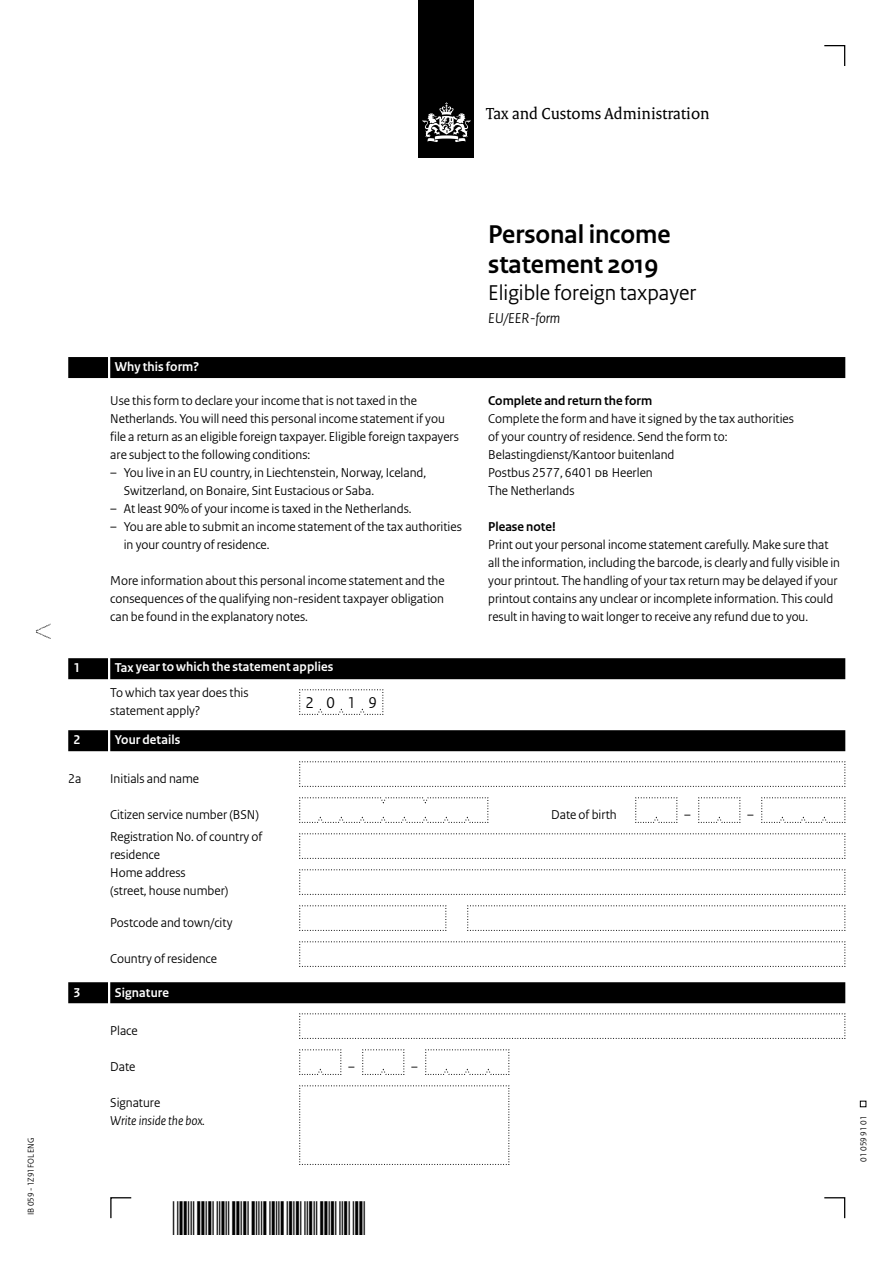
<style>
.page{position:relative;width:893px;height:1263px;background:#fff}
.page>*{position:absolute;margin:0;border:0;box-sizing:border-box;transform-origin:0 0}
.Documentnaam{font:700 27px/30px "Rijksoverheid Sans Heading";color:#000}
.Belastingsoort{font:22.5px "Rijksoverheid Sans Heading";color:#000}
.t1{font:17.25px "Rijksoverheid Serif";color:#000}
.Veld{font:16.5px "Rijksoverheid Sans Heading";color:#000}
.Onderwerp{font:italic 15px "Rijksoverheid Sans Heading";color:#000}
.Gebruiksaanwijzing{font:13.5px/18px "Rijksoverheid Sans Heading";color:#000}
.Vraag_12{font:13.5px/18px "Rijksoverheid Sans Heading";color:#000}
.Vraag{font:13.5px "Rijksoverheid Sans Heading";color:#000}
.KOP_D_Nummer{font:700 13.5px "Rijksoverheid Sans Heading";letter-spacing:.01em;color:#fff}
.Tussenkop{font:700 13.5px "Rijksoverheid Sans Heading";color:#000}
.Vraag-2{font:italic 13.5px/18px "Rijksoverheid Sans Heading";color:#000}
.Vraag_Nummer{font:13.5px "Rijksoverheid Sans Heading";color:#000}
.KOP_B_Nummer{font:700 13.5px "Rijksoverheid Sans Heading";letter-spacing:.01em;color:#fff}
.t2{font:9px "Rijksoverheid Sans Heading";color:#000}
.s1{font-style:normal}
</style>
<div class="page">
<svg style="left:824px;top:1197px;width:22px;height:22px"></svg>
<svg style="left:110px;top:1197px;width:22px;height:22px"></svg>
<svg style="left:824px;top:45px;width:22px;height:21px"></svg>
<svg style="left:860px;top:1101px;width:6px;height:6px"></svg>
<div style="left:419px;top:0;width:55px;height:158px;background:#000"></div>
<svg style="left:423px;top:102px;width:47px;height:40px"></svg>
<svg style="left:36px;top:624px;width:15px;height:15px"></svg>
<div style="left:110px;top:357px;width:735px;height:21px;background:#000"></div>
<div style="left:68px;top:357px;width:40px;height:21px;background:#000"></div>
<div style="left:110px;top:658px;width:735px;height:21px;background:#000"></div>
<div style="left:68px;top:658px;width:40px;height:21px;background:#000"></div>
<div style="left:110px;top:730px;width:735px;height:21px;background:#000"></div>
<div style="left:68px;top:730px;width:40px;height:21px;background:#000"></div>
<div style="left:110px;top:982px;width:735px;height:21px;background:#000"></div>
<div style="left:68px;top:982px;width:40px;height:21px;background:#000"></div>
<svg style="left:299px;top:689px;width:85px;height:26px"></svg>
<svg style="left:299px;top:761px;width:547px;height:26px"></svg>
<svg style="left:299px;top:797px;width:190px;height:26px"></svg>
<svg style="left:635px;top:797px;width:43px;height:26px"></svg>
<svg style="left:698px;top:797px;width:43px;height:26px"></svg>
<svg style="left:761px;top:797px;width:85px;height:26px"></svg>
<svg style="left:299px;top:833px;width:547px;height:26px"></svg>
<svg style="left:299px;top:869px;width:547px;height:26px"></svg>
<svg style="left:299px;top:905px;width:148px;height:26px"></svg>
<svg style="left:467px;top:905px;width:379px;height:26px"></svg>
<svg style="left:299px;top:941px;width:547px;height:26px"></svg>
<svg style="left:299px;top:1013px;width:547px;height:26px"></svg>
<svg style="left:299px;top:1049px;width:43px;height:26px"></svg>
<svg style="left:362px;top:1049px;width:43px;height:26px"></svg>
<svg style="left:425px;top:1049px;width:85px;height:26px"></svg>
<svg style="left:299px;top:1085px;width:211px;height:80px"></svg>
<p class="t1" style="left:486px;top:103px;width:225px">Tax and Customs Administration</p>
<p class="t2" style="left:26px;top:1215px;width:79px;rotate:-90deg">IB 059 - 1Z91FOL ENG</p>
<p class="KOP_B_Nummer" style="left:115px;top:359px;width:86px">Why this form?</p>
<p class="Gebruiksaanwijzing" style="left:110px;top:392px;width:350px">Use this form to declare your income that is not taxed in the Netherlands. You will need this personal income statement if you file a return as an eligible foreign taxpayer. Eligible foreign taxpayers are subject to the following conditions:</p>
<p class="Gebruiksaanwijzing" style="left:124px;top:464px;width:304px;text-indent:-14px">– You live in an EU country, in Liechtenstein, Norway, Iceland,<br>Switzerland, on Bonaire, Sint Eustacious or Saba.</p>
<p class="Gebruiksaanwijzing" style="left:110px;top:500px;width:303px">– At least 90% of your income is taxed in the Netherlands.</p>
<p class="Gebruiksaanwijzing" style="left:124px;top:518px;width:340px;text-indent:-14px">– You are able to submit an income statement of the tax authorities in your country of residence.</p>
<p class="Gebruiksaanwijzing" style="left:110px;top:572px;width:336px;text-align:justify">More information about this personal income statement and the consequences of the qualifying non-resident taxpayer obligation can be found in the explanatory notes.</p>
<p class="Documentnaam" style="left:488px;top:220px;width:184px">Personal income statement 2019</p>
<p class="Belastingsoort" style="left:488px;top:280px;width:210px">Eligible foreign taxpayer</p>
<p class="Onderwerp" style="left:488px;top:309px;width:74px">EU/EER-form</p>
<p class="Tussenkop" style="left:488px;top:393px;width:165px">Complete and return the form</p>
<p class="Gebruiksaanwijzing" style="left:488px;top:410px;width:307px">Complete the form and have it signed by the tax authorities of your country of residence. Send the form to:<br>Belastingdienst/Kantoor buitenland</p>
<p class="Gebruiksaanwijzing" style="left:488px;top:464px;width:166px">Postbus 2577, 6401 DB Heerlen<br>The Netherlands</p>
<p class="Tussenkop" style="left:488px;top:519px;width:69px">Please note!</p>
<p class="Gebruiksaanwijzing" style="left:488px;top:536px;width:353px">Print out your personal income statement carefully. Make sure that all the information, including the barcode, is clearly and fully visible in your printout. The handling of your tax return may be delayed if your printout contains any unclear or incomplete information. This could result in having to wait longer to receive any refund due to you.</p>
<p class="KOP_D_Nummer" style="left:74px;top:660px;width:8px">1</p>
<p class="KOP_D_Nummer" style="left:115px;top:659px;width:220px">Tax year to which the statement applies</p>
<p class="Vraag_12" style="left:110px;top:684px;width:140px">To which tax year does this statement apply?</p>
<p class="Veld" style="left:306px;top:693px;width:73px">2019</p>
<p class="KOP_D_Nummer" style="left:74px;top:732px;width:8px">2</p>
<p class="KOP_D_Nummer" style="left:115px;top:732px;width:67px">Your details</p>
<p class="Vraag_Nummer" style="left:68px;top:771px;width:15px">2a</p>
<p class="Vraag_Nummer" style="left:110px;top:771px;width:90px">Initials and name</p>
<p class="Vraag" style="left:110px;top:807px;width:150px">Citizen service number (BSN)</p>
<p class="Vraag" style="left:551px;top:807px;width:67px">Date of birth</p>
<p class="Vraag" style="left:684px;top:807px;width:8px">–</p>
<p class="Vraag" style="left:747px;top:807px;width:8px">–</p>
<p class="Vraag_12" style="left:110px;top:828px;width:154px">Registration No. of country of residence</p>
<p class="Vraag_12" style="left:110px;top:864px;width:120px">Home address<br>(street, house number)</p>
<p class="Vraag" style="left:110px;top:915px;width:124px">Postcode and town/city</p>
<p class="Vraag" style="left:110px;top:951px;width:108px">Country of residence</p>
<p class="KOP_D_Nummer" style="left:74px;top:984px;width:8px">3</p>
<p class="KOP_D_Nummer" style="left:115px;top:984px;width:56px">Signature</p>
<p class="Vraag" style="left:110px;top:1023px;width:29px">Place</p>
<p class="Vraag" style="left:110px;top:1059px;width:27px">Date</p>
<p class="Vraag" style="left:348px;top:1059px;width:8px">–</p>
<p class="Vraag" style="left:411px;top:1059px;width:8px">–</p>
<p class="Vraag-2" style="left:110px;top:1094px;width:96px"><span class="s1">Signature<br></span>Write inside the box.</p>
<p class="t2" style="left:858px;top:1161px;width:47px;rotate:-90deg">01 059 91 01</p>
</div>
